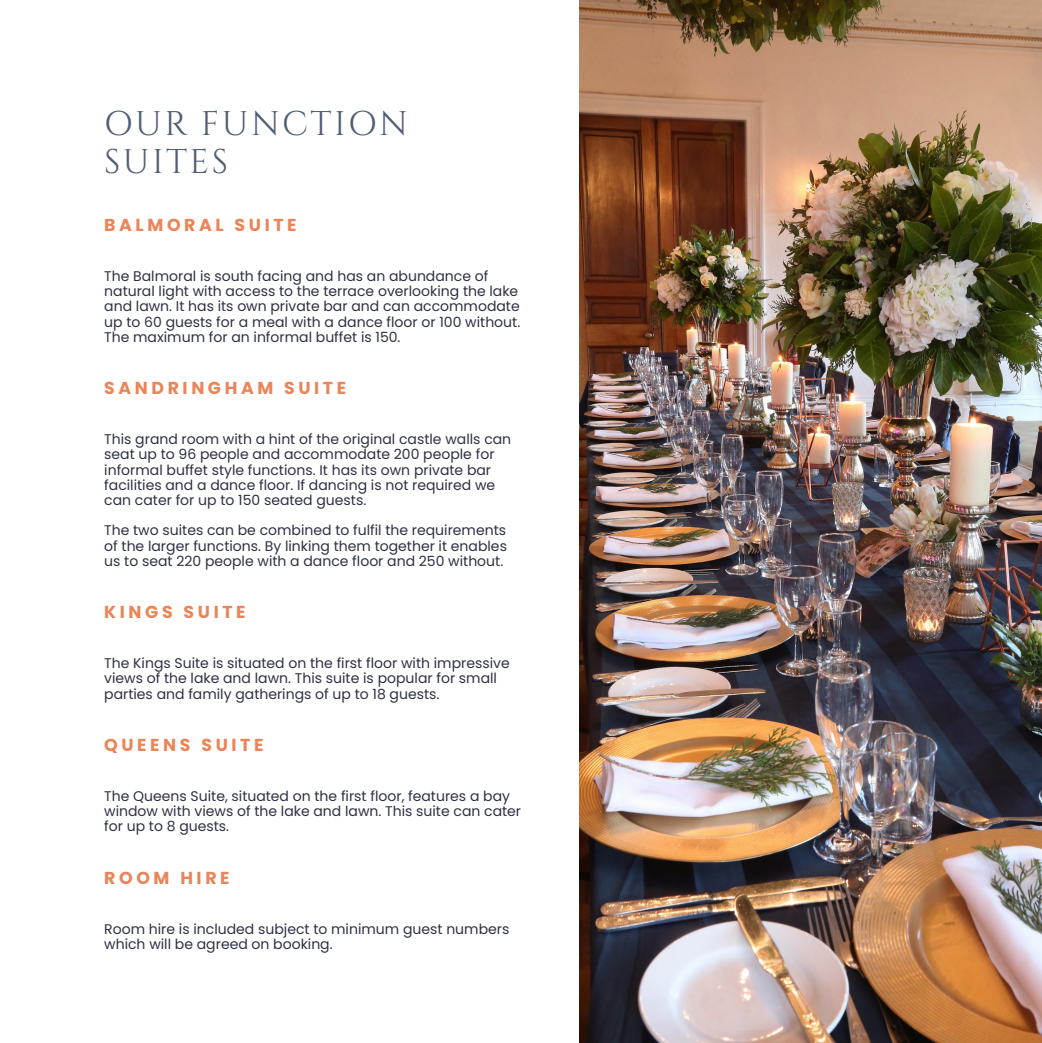
<style>
.page{position:relative;width:1042px;height:1043px;background:#fff}
.page>*{position:absolute;margin:0;border:0;box-sizing:border-box;transform-origin:0 0}
.t1{font:34.12px/38.9px "Cinzel";letter-spacing:.07em;color:#505e75}
.t2{font:700 17.32px "Poppins";letter-spacing:.21em;color:#ea8459}
.t3{font:14px/15.2px "Poppins";color:#2e3142}
</style>
<div class="page">
<img style="left:579px;top:0;width:462px;height:1042px">
<p class="t1" style="left:104px;top:105px;width:305px">OUR FUNCTION<br>SUITES</p>
<p class="t2" style="left:104px;top:213px;width:194px">BALMORAL SUITE</p>
<p class="t3" style="left:104px;top:268px;width:417px">The Balmoral is south facing and has an abundance of natural light with access to the terrace overlooking the lake and lawn. It has its own private bar and can accommodate up to 60 guests for a meal with a dance floor or 100 without.<br>The maximum for an informal buffet is 150.</p>
<p class="t2" style="left:104px;top:376px;width:243px">SANDRINGHAM SUITE</p>
<p class="t3" style="left:104px;top:431px;width:408px">This grand room with a hint of the original castle walls can seat up to 96 people and accommodate 200 people for informal buffet style functions. It has its own private bar facilities and a dance floor. If dancing is not required we can cater for up to 150 seated guests.</p>
<p class="t3" style="left:104px;top:522px;width:404px;text-align:justify">The two suites can be combined to fulfil the requirements of the larger functions. By linking them together it enables us to seat 220 people with a dance floor and 250 without.</p>
<p class="t2" style="left:104px;top:599px;width:143px">KINGS SUITE</p>
<p class="t3" style="left:104px;top:655px;width:407px">The Kings Suite is situated on the first floor with impressive views of the lake and lawn. This suite is popular for small parties and family gatherings of up to 18 guests.</p>
<p class="t2" style="left:104px;top:732px;width:161px">QUEENS SUITE</p>
<p class="t3" style="left:104px;top:788px;width:418px">The Queens Suite, situated on the first floor, features a bay window with views of the lake and lawn. This suite can cater for up to 8 guests.</p>
<p class="t2" style="left:104px;top:865px;width:127px">ROOM HIRE</p>
<p class="t3" style="left:104px;top:920px;width:406px">Room hire is included subject to minimum guest numbers which will be agreed on booking.</p>
</div>
